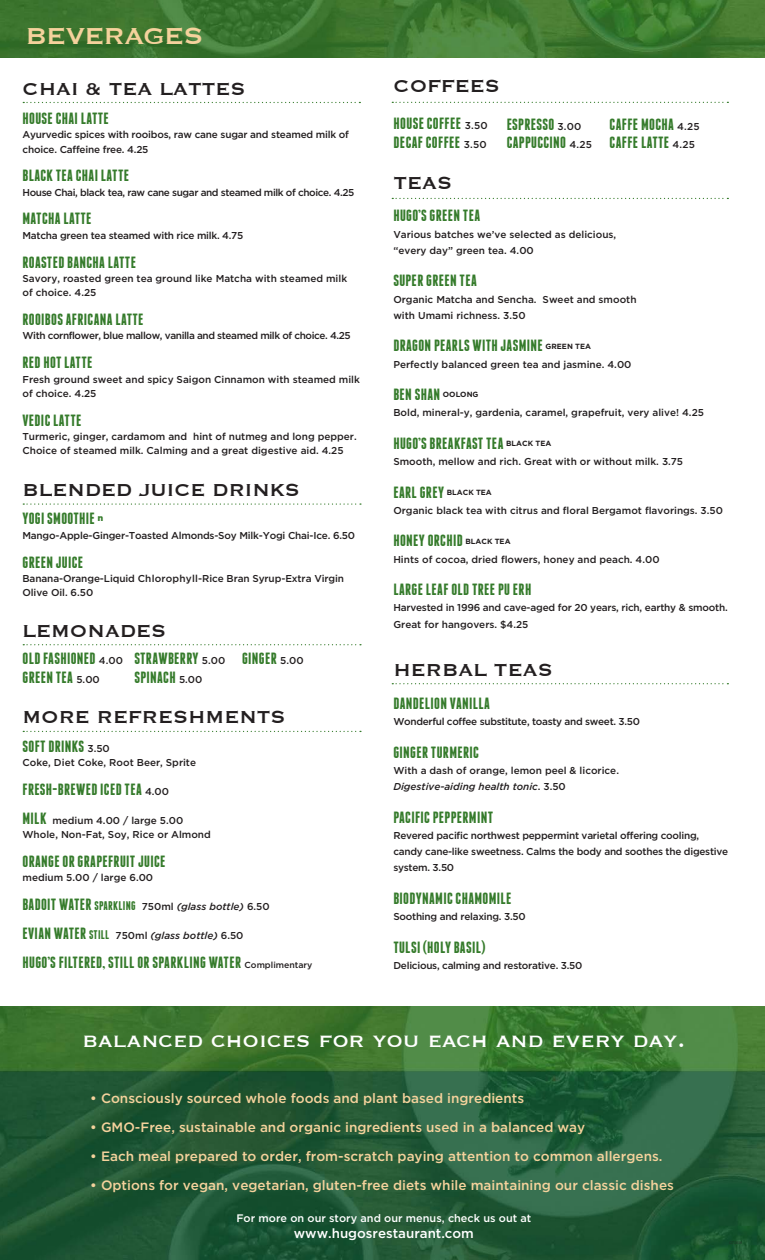
<style>
.page{position:relative;width:765px;height:1260px;background:#fff}
.page>*{position:absolute;margin:0;border:0;box-sizing:border-box;transform-origin:0 0}
.t1{font:30px "Copperplate";letter-spacing:-.03em;color:#f5d29c}
.t2{font:25.88px "Copperplate";color:#fff}
.t3{font:22.5px "Copperplate";color:#231f20}
.t4{font:700 16.25px "Franchise";letter-spacing:.02em;color:#357b2b}
.t5{font:500 13.5px "Gotham HTF";color:#f5d29c}
.t6{font:500 13.38px "Gotham HTF";color:#fff}
.t7{font:500 10.88px "Gotham HTF";color:#fff}
.t8{font:500 10px/14.4px "Gotham HTF";color:#231f20}
.t9{font:500 10px/16.2px "Gotham HTF";letter-spacing:-.025em;color:#231f20}
.t10{font:500 10px/14.4px "Gotham HTF";letter-spacing:-.02em;color:#231f20}
.t11{font:500 10px "Gotham HTF";letter-spacing:-.04em;color:#231f20}
.t12{font:italic 500 10px "Gotham HTF";color:#231f20}
.t13{font:500 10px "Gotham HTF";letter-spacing:-.03em;color:#231f20}
.s1{font-family:"Gotham HTF";font-weight:500;font-size:10px;color:#231f20}
.s2{font-family:"Franchise";font-weight:700;font-size:16.25px;color:#357b2b}
.s3{font-family:"Franchise";font-weight:700;font-style:normal;font-size:16.25px;color:#357b2b}
.s4{font-family:"Franchise";font-weight:700;font-style:normal;font-size:12.5px;color:#357b2b}
.s5{font-style:normal}
.s6{font-family:"Gotham HTF";font-weight:500;font-size:8.75px;color:#231f20}
</style>
<div class="page">
<svg style="left:23px;top:102px;width:337px;height:1px"></svg>
<svg style="left:23px;top:503px;width:338px;height:2px"></svg>
<svg style="left:23px;top:731px;width:338px;height:1px"></svg>
<svg style="left:23px;top:644px;width:338px;height:1px"></svg>
<img style="left:0;top:1006px;width:765px;height:254px">
<svg style="left:392px;top:102px;width:336px;height:1px"></svg>
<svg style="left:392px;top:683px;width:336px;height:1px"></svg>
<svg style="left:392px;top:198px;width:336px;height:1px"></svg>
<img style="left:0;top:0;width:765px;height:58px">
<p class="t1" style="left:26px;top:17px;width:179px">BEVERAGES</p>
<p class="t3" style="left:22px;top:74px;width:225px">CHAI &amp; TEA LATTES</p>
<p class="t4" style="left:22px;top:111px;width:88px">HOUSE CHAI LATTE</p>
<p class="t10" style="left:22px;top:127px;width:328px">Ayurvedic spices with rooibos, raw cane sugar and steamed milk of choice. Caffeine free. 4.25</p>
<p class="t4" style="left:22px;top:168px;width:108px">BLACK TEA CHAI LATTE</p>
<p class="t11" style="left:23px;top:187px;width:333px">House Chai, black tea, raw cane sugar and steamed milk of choice. 4.25</p>
<p class="t4" style="left:22px;top:211px;width:71px">MATCHA LATTE</p>
<p class="t9" style="left:23px;top:227px;width:222px">Matcha green tea steamed with rice milk. 4.75</p>
<p class="t4" style="left:22px;top:254px;width:115px">ROASTED BANCHA LATTE</p>
<p class="t8" style="left:22px;top:271px;width:326px">Savory, roasted green tea ground like Matcha with steamed milk of choice. 4.25</p>
<p class="t4" style="left:22px;top:312px;width:123px">ROOIBOS AFRICANA LATTE</p>
<p class="t11" style="left:22px;top:330px;width:330px">With cornflower, blue mallow, vanilla and steamed milk of choice. 4.25</p>
<p class="t4" style="left:22px;top:355px;width:72px">RED HOT LATTE</p>
<p class="t8" style="left:22px;top:372px;width:339px">Fresh ground sweet and spicy Saigon Cinnamon with steamed milk of choice. 4.25</p>
<p class="t4" style="left:22px;top:412px;width:60px">VEDIC LATTE</p>
<p class="t8" style="left:22px;top:429px;width:336px">Turmeric, ginger, cardamom and hint of nutmeg and long pepper.<br>Choice of steamed milk. Calming and a great digestive aid. 4.25</p>
<p class="t3" style="left:22px;top:475px;width:279px">BLENDED JUICE DRINKS</p>
<p class="t4" style="left:22px;top:511px;width:84px">YOGI SMOOTHIE <sup>n</sup></p>
<p class="t10" style="left:22px;top:528px;width:334px">Mango-Apple-Ginger-Toasted Almonds-Soy Milk-Yogi Chai-Ice. 6.50</p>
<p class="t4" style="left:22px;top:554px;width:62px">GREEN JUICE</p>
<p class="t8" style="left:23px;top:571px;width:323px">Banana-Orange-Liquid Chlorophyll-Rice Bran Syrup-Extra Virgin<br>Olive Oil. 6.50</p>
<p class="t3" style="left:22px;top:616px;width:145px">LEMONADES</p>
<p class="t4" style="left:22px;top:651px;width:102px">OLD FASHIONED <span class="s1">4.00</span></p>
<p class="t4" style="left:22px;top:670px;width:79px">GREEN TEA <span class="s1">5.00</span></p>
<p class="t4" style="left:134px;top:651px;width:92px">STRAWBERRY <span class="s1">5.00</span></p>
<p class="t4" style="left:134px;top:670px;width:70px">SPINACH <span class="s1">5.00</span></p>
<p class="t4" style="left:242px;top:651px;width:63px">GINGER <span class="s1">5.00</span></p>
<p class="t3" style="left:22px;top:702px;width:265px">MORE REFRESHMENTS</p>
<p class="t4" style="left:22px;top:739px;width:89px">SOFT DRINKS <span class="s1">3.50</span></p>
<p class="t8" style="left:22px;top:755px;width:175px">Coke, Diet Coke, Root Beer, Sprite</p>
<p class="t4" style="left:22px;top:782px;width:148px">FRESH-BREWED ICED TEA <span class="s1">4.00</span></p>
<p class="t8" style="left:22px;top:813px;width:162px"><span class="s2">MILK</span> medium 4.00 / large 5.00</p>
<p class="t8" style="left:23px;top:827px;width:190px">Whole, Non-Fat, Soy, Rice or Almond</p>
<p class="t4" style="left:22px;top:854px;width:145px">ORANGE OR GRAPEFRUIT JUICE</p>
<p class="t8" style="left:23px;top:870px;width:132px">medium 5.00 / large 6.00</p>
<p class="t12" style="left:22px;top:901px;width:249px"><span class="s3">BADOIT WATER</span> <span class="s4">SPARKLING</span> <span class="s5">750ml</span> (glass bottle) <span class="s5">6.50</span></p>
<p class="t12" style="left:22px;top:930px;width:223px"><span class="s3">EVIAN WATER</span> <span class="s4">STILL</span> <span class="s5">750ml</span> (glass bottle) <span class="s5">6.50</span></p>
<p class="t4" style="left:22px;top:954px;width:291px">HUGO’S FILTERED, STILL OR SPARKLING WATER <span class="s6">Complimentary</span></p>
<p class="t3" style="left:394px;top:71px;width:108px">COFFEES</p>
<p class="t4" style="left:394px;top:116px;width:96px">HOUSE COFFEE <span class="s1">3.50</span></p>
<p class="t4" style="left:394px;top:135px;width:95px">DECAF COFFEE <span class="s1">3.50</span></p>
<p class="t4" style="left:507px;top:116px;width:76px">ESPRESSO <span class="s1">3.00</span></p>
<p class="t4" style="left:507px;top:135px;width:87px">CAPPUCCINO <span class="s1">4.25</span></p>
<p class="t4" style="left:610px;top:116px;width:91px">CAFFE MOCHA <span class="s1">4.25</span></p>
<p class="t4" style="left:610px;top:135px;width:87px">CAFFE LATTE <span class="s1">4.25</span></p>
<p class="t3" style="left:393px;top:168px;width:60px">TEAS</p>
<p class="t4" style="left:393px;top:208px;width:88px">HUGO’S GREEN TEA</p>
<p class="t8" style="left:393px;top:227px;width:224px">Various batches we’ve selected as delicious,</p>
<p class="t8" style="left:393px;top:243px;width:142px">“every day” green tea. 4.00</p>
<p class="t4" style="left:393px;top:273px;width:85px">SUPER GREEN TEA</p>
<p class="t8" style="left:393px;top:292px;width:245px">Organic Matcha and Sencha. Sweet and smooth</p>
<p class="t8" style="left:393px;top:308px;width:134px">with Umami richness. 3.50</p>
<p class="t4" style="left:393px;top:338px;width:199px">DRAGON PEARLS WITH JASMINE <sup>GREEN</sup> <sup>TEA</sup></p>
<p class="t8" style="left:393px;top:357px;width:240px">Perfectly balanced green tea and jasmine. 4.00</p>
<p class="t4" style="left:393px;top:387px;width:87px">BEN SHAN <sup>OOLONG</sup></p>
<p class="t8" style="left:393px;top:405px;width:312px">Bold, mineral-y, gardenia, caramel, grapefruit, very alive! 4.25</p>
<p class="t4" style="left:393px;top:436px;width:159px">HUGO’S BREAKFAST TEA <sup>BLACK</sup> <sup>TEA</sup></p>
<p class="t8" style="left:393px;top:454px;width:291px">Smooth, mellow and rich. Great with or without milk. 3.75</p>
<p class="t4" style="left:393px;top:484px;width:100px">EARL GREY <sup>BLACK</sup> <sup>TEA</sup></p>
<p class="t8" style="left:393px;top:503px;width:331px">Organic black tea with citrus and floral Bergamot flavorings. 3.50</p>
<p class="t4" style="left:393px;top:533px;width:119px">HONEY ORCHID <sup>BLACK</sup> <sup>TEA</sup></p>
<p class="t8" style="left:393px;top:552px;width:268px">Hints of cocoa, dried flowers, honey and peach. 4.00</p>
<p class="t4" style="left:393px;top:582px;width:139px">LARGE LEAF OLD TREE PU ERH</p>
<p class="t10" style="left:393px;top:600px;width:336px;line-height:16.2px">Harvested in 1996 and cave-aged for 20 years, rich, earthy &amp; smooth.<br>Great for hangovers. $4.25</p>
<p class="t3" style="left:393px;top:656px;width:161px">HERBAL TEAS</p>
<p class="t4" style="left:393px;top:696px;width:98px">DANDELION VANILLA</p>
<p class="t13" style="left:393px;top:716px;width:248px">Wonderful coffee substitute, toasty and sweet. 3.50</p>
<p class="t4" style="left:393px;top:744px;width:87px">GINGER TURMERIC</p>
<p class="t8" style="left:393px;top:763px;width:227px">With a dash of orange, lemon peel &amp; licorice.</p>
<p class="t12" style="left:393px;top:781px;width:174px">Digestive-aiding health tonic<span class="s5">. 3.50</span></p>
<p class="t4" style="left:393px;top:809px;width:101px">PACIFIC PEPPERMINT</p>
<p class="t9" style="left:393px;top:827px;width:336px">Revered pacific northwest peppermint varietal offering cooling, candy cane-like sweetness. Calms the body and soothes the digestive system. 3.50</p>
<p class="t4" style="left:393px;top:891px;width:120px">BIODYNAMIC CHAMOMILE</p>
<p class="t9" style="left:393px;top:908px;width:134px">Soothing and relaxing. 3.50</p>
<p class="t4" style="left:393px;top:939px;width:93px">TULSI (HOLY BASIL)</p>
<p class="t9" style="left:393px;top:957px;width:191px">Delicious, calming and restorative. 3.50</p>
<p class="t2" style="left:82px;top:1023px;width:605px">balanced choices for you each and every day.</p>
<p class="t5" style="left:90px;top:1091px;width:435px">• Consciously sourced whole foods and plant based ingredients</p>
<p class="t5" style="left:90px;top:1120px;width:496px">• GMO-Free, sustainable and organic ingredients used in a balanced way</p>
<p class="t5" style="left:90px;top:1149px;width:574px">• Each meal prepared to order, from-scratch paying attention to common allergens.</p>
<p class="t5" style="left:90px;top:1178px;width:585px">• Options for vegan, vegetarian, gluten-free diets while maintaining our classic dishes</p>
<p class="t7" style="left:236px;top:1212px;width:296px">For more on our story and our menus, check us out at</p>
<p class="t6" style="left:294px;top:1225px;width:182px">www.hugosrestaurant.com</p>
</div>
